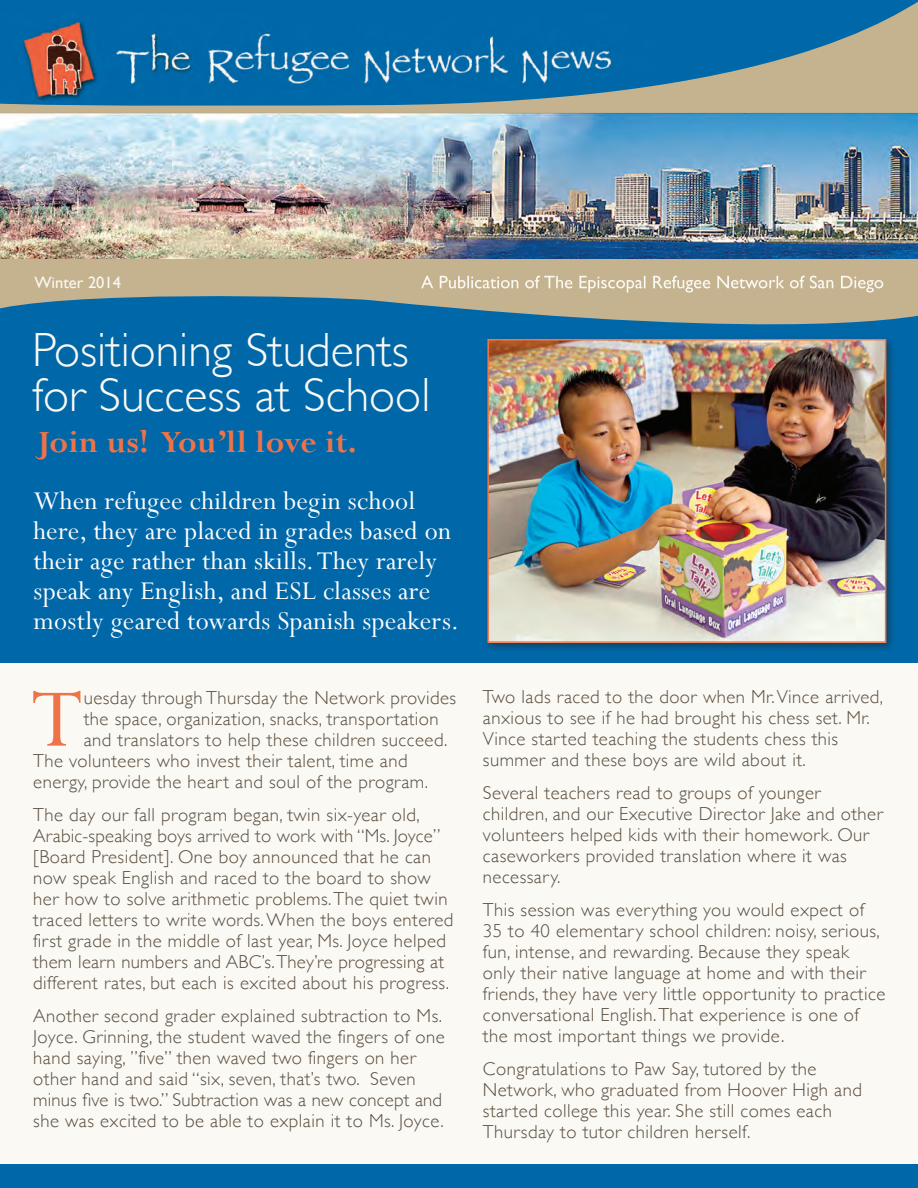
<style>
.page{position:relative;width:918px;height:1188px;background:#faf9f4}
.page>*{position:absolute;margin:0;border:0;box-sizing:border-box;transform-origin:0 0}
.Main_Text{font:92.1px "Perpetua";color:#ef7348}
.Heading_1{font:300 48px "Gill Sans";color:#faf9f4}
.Main_Text-2{font:700 34.5px "Perpetua";letter-spacing:.01em;color:#ef7348}
.Main_Text-3{font:28.5px/30px "Perpetua";letter-spacing:.01em;color:#fff}
.Main_Text-4{font:300 18.75px/21px "Gill Sans";letter-spacing:.025em;color:#594d3e}
.Date_publication{font:16.5px "Gill Sans";color:#faf9f4}
</style>
<div class="page">
<div style="left:0;top:276px;width:918px;height:387px;background:#0068a9"></div>
<img style="left:0;top:113px;width:918px;height:146px">
<svg style="left:0;top:259px;width:918px;height:66px;fill:#c5b38f"></svg>
<svg style="left:0;top:0;width:918px;height:113px;background:#377ba1"></svg>
<svg style="left:421px;top:276px;width:462px;height:17px;background:#d0c1a4"></svg>
<div style="left:483px;top:335px;width:414px;height:318px;background:#231f20;opacity:.5"></div>
<img style="left:490px;top:342px;width:393px;height:298px">
<div style="left:487px;top:339px;width:399px;height:304px;border:2px solid #f37549"></div>
<div style="left:0;top:1164px;width:918px;height:24px;background:#0068a9"></div>
<p class="Date_publication" style="left:34px;top:273px;width:88px">Winter 2014</p>
<p class="Heading_1" style="left:32px;top:312px;width:378px">Positioning Students</p>
<p class="Heading_1" style="left:32px;top:357px;width:400px">for Success at School</p>
<p class="Main_Text-2" style="left:37px;top:420px;width:322px">Join us! You’ll love it.</p>
<p class="Main_Text-3" style="left:33px;top:485px;width:427px">When refugee children begin school here, they are placed in grades based on their age rather than skills. They rarely speak any English, and ESL classes are mostly geared towards Spanish speakers.</p>
<p class="Main_Text" style="left:31px;top:661px;width:53px">T</p>
<p class="Main_Text-4" style="left:84px;top:686px;width:374px">uesday through Thursday the Network provides</p>
<p class="Main_Text-4" style="left:84px;top:707px;width:357px">the space, organization, snacks, transportation</p>
<p class="Main_Text-4" style="left:84px;top:728px;width:365px">and translators to help these children succeed.</p>
<p class="Main_Text-4" style="left:33px;top:749px;width:376px">The volunteers who invest their talent, time and</p>
<p class="Main_Text-4" style="left:33px;top:770px;width:396px">energy, provide the heart and soul of the program.</p>
<p class="Main_Text-4" style="left:33px;top:803px;width:422px">The day our fall program began, twin six-year old, Arabic-speaking boys arrived to work with “Ms. Joyce” [Board President]. One boy announced that he can now speak English and raced to the board to show her how to solve arithmetic problems. The quiet twin traced letters to write words. When the boys entered first grade in the middle of last year, Ms. Joyce helped them learn numbers and ABC’s. They’re progressing at different rates, but each is excited about his progress.</p>
<p class="Main_Text-4" style="left:33px;top:1004px;width:413px">Another second grader explained subtraction to Ms.<br>Joyce. Grinning, the student waved the fingers of one hand saying, ”five” then waved two fingers on her other hand and said “six, seven, that’s two. Seven minus five is two.” Subtraction was a new concept and she was excited to be able to explain it to Ms. Joyce.</p>
<p class="Main_Text-4" style="left:483px;top:686px;width:402px">Two lads raced to the door when Mr. Vince arrived, anxious to see if he had brought his chess set. Mr.<br>Vince started teaching the students chess this summer and these boys are wild about it.</p>
<p class="Main_Text-4" style="left:483px;top:782px;width:402px">Several teachers read to groups of younger children, and our Executive Director Jake and other volunteers helped kids with their homework. Our caseworkers provided translation where it was necessary.</p>
<p class="Main_Text-4" style="left:483px;top:899px;width:404px">This session was everything you would expect of 35 to 40 elementary school children: noisy, serious, fun, intense, and rewarding. Because they speak only their native language at home and with their friends, they have very little opportunity to practice conversational English. That experience is one of the most important things we provide.</p>
<p class="Main_Text-4" style="left:483px;top:1058px;width:381px">Congratulations to Paw Say, tutored by the Network, who graduated from Hoover High and started college this year. She still comes each Thursday to tutor children herself.</p>
</div>
